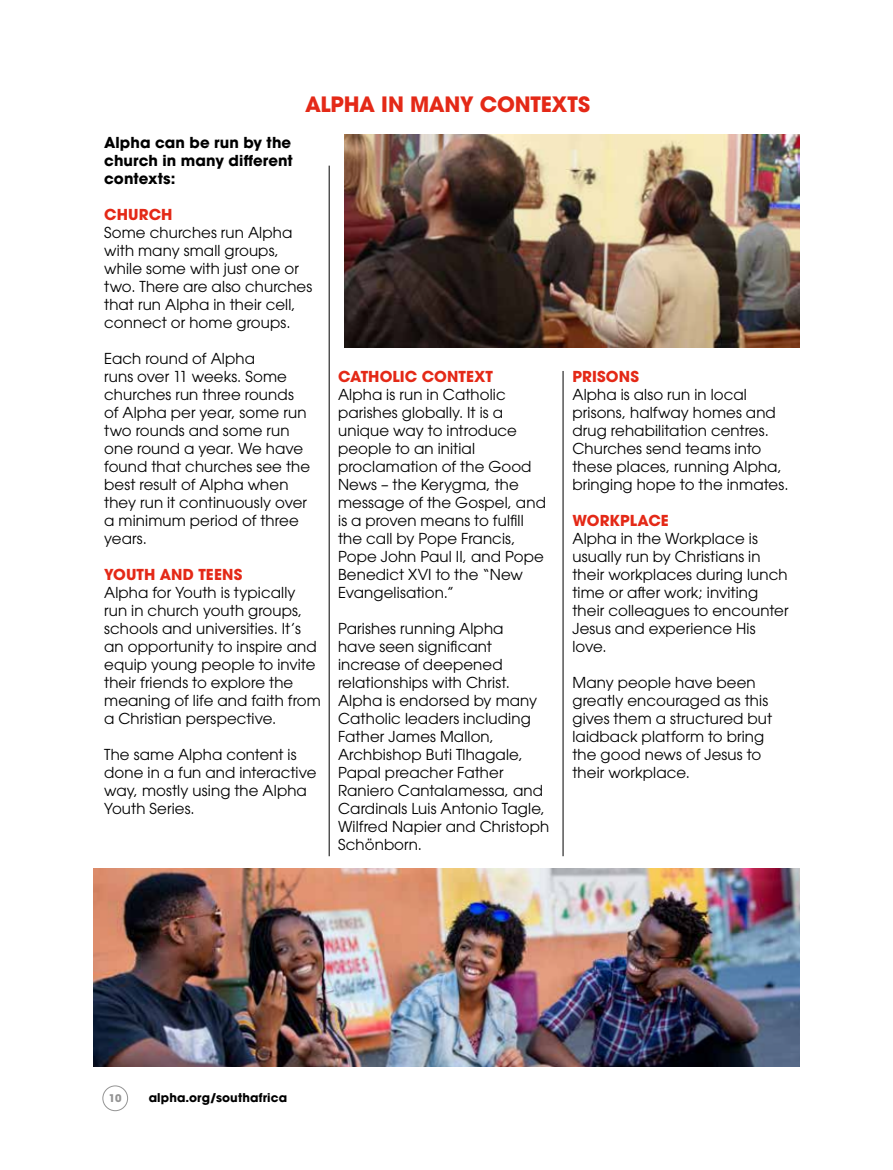
<style>
.page{position:relative;width:893px;height:1170px;background:#fff}
.page>*{position:absolute;margin:0;border:0;box-sizing:border-box;transform-origin:0 0}
.t1{font:700 21px "ITC Avant Garde Std";letter-spacing:-.015em;color:#e42917}
.t2{font:15px/18px "ITC Avant Garde Std";letter-spacing:.01em;color:#000}
.t3{font:700 15px "ITC Avant Garde Std";letter-spacing:.005em;color:#e42917}
.t4{font:700 15px/18px "ITC Avant Garde Std";letter-spacing:.005em;color:#000;text-align:justify}
.t5{font:700 12px "ITC Avant Garde Std";letter-spacing:.01em;color:#000}
.t6{font:700 10.5px "ITC Avant Garde Std";color:#949494}
</style>
<div class="page">
<div style="left:102px;top:1085px;width:26px;height:25px;border:1px solid #949494;border-radius:50%"></div>
<img style="left:94px;top:868px;width:705px;height:198px">
<img style="left:344px;top:135px;width:455px;height:212px">
<hr style="left:329px;top:166px;width:1px;height:690px;background:#000">
<hr style="left:563px;top:371px;width:1px;height:485px;background:#000">
<h1 class="t1" style="left:305px;top:90px;width:286px">ALPHA IN MANY CONTEXTS</h1>
<p class="t4" style="left:104px;top:133px;width:190px">Alpha can be run by the church in many different contexts:</p>
<p class="t3" style="left:104px;top:204px;width:70px">CHURCH</p>
<p class="t2" style="left:104px;top:223px;width:210px">Some churches run Alpha with many small groups, while some with just one or two. There are also churches that run Alpha in their cell, connect or home groups.</p>
<p class="t2" style="left:104px;top:349px;width:208px">Each round of Alpha<br>runs over 11 weeks. Some churches run three rounds of Alpha per year, some run two rounds and some run one round a year. We have found that churches see the best result of Alpha when they run it continuously over a minimum period of three years.</p>
<p class="t3" style="left:104px;top:564px;width:140px">YOUTH AND TEENS</p>
<p class="t2" style="left:104px;top:583px;width:218px">Alpha for Youth is typically run in church youth groups, schools and universities. It’s an opportunity to inspire and equip young people to invite their friends to explore the meaning of life and faith from a Christian perspective.</p>
<p class="t2" style="left:104px;top:745px;width:214px">The same Alpha content is done in a fun and interactive way, mostly using the Alpha<br>Youth Series.</p>
<p class="t3" style="left:338px;top:366px;width:157px">CATHOLIC CONTEXT</p>
<p class="t2" style="left:338px;top:385px;width:209px">Alpha is run in Catholic parishes globally. It is a unique way to introduce people to an initial proclamation of the Good<br>News – the Kerygma, the message of the Gospel, and is a proven means to fulfill the call by Pope Francis,<br>Pope John Paul II, and Pope<br>Benedict XVI to the “New<br>Evangelisation.”</p>
<p class="t2" style="left:338px;top:619px;width:213px">Parishes running Alpha<br>have seen significant increase of deepened relationships with Christ.<br>Alpha is endorsed by many<br>Catholic leaders including<br>Father James Mallon,<br>Archbishop Buti Tlhagale,<br>Papal preacher Father<br>Raniero Cantalamessa, and<br>Cardinals Luis Antonio Tagle,<br>Wilfred Napier and Christoph<br>Schönborn.</p>
<p class="t3" style="left:572px;top:366px;width:68px">PRISONS</p>
<p class="t2" style="left:572px;top:385px;width:218px">Alpha is also run in local prisons, halfway homes and drug rehabilitation centres.<br>Churches send teams into these places, running Alpha, bringing hope to the inmates.</p>
<p class="t3" style="left:572px;top:510px;width:98px">WORKPLACE</p>
<p class="t2" style="left:572px;top:529px;width:218px">Alpha in the Workplace is usually run by Christians in their workplaces during lunch time or after work; inviting their colleagues to encounter<br>Jesus and experience His love.</p>
<p class="t2" style="left:572px;top:673px;width:201px">Many people have been greatly encouraged as this gives them a structured but laidback platform to bring the good news of Jesus to their workplace.</p>
<p class="t6" style="left:109px;top:1091px;width:14px">10</p>
<p class="t5" style="left:149px;top:1089px;width:140px">alpha.org/southafrica</p>
</div>
